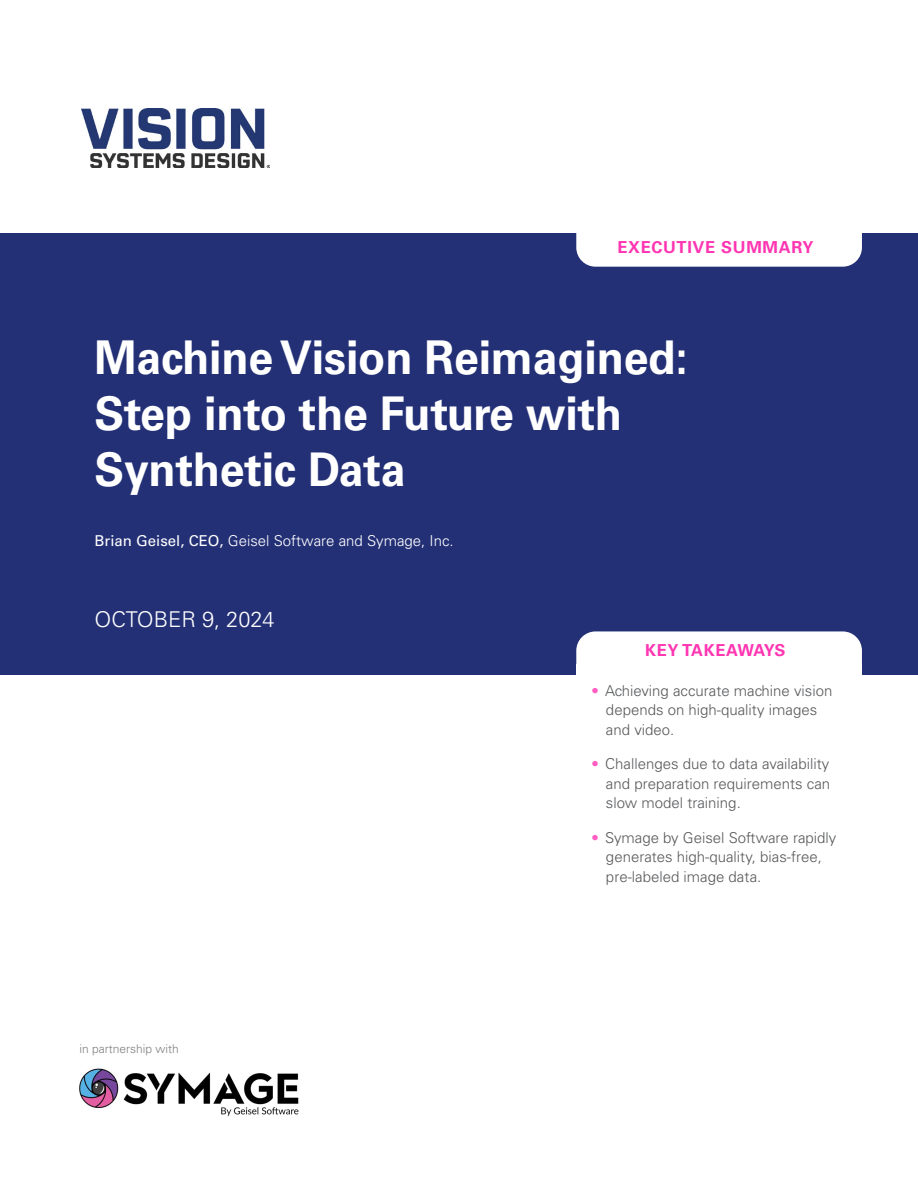
<style>
.page{position:relative;width:918px;height:1188px;background:#fff}
.page>*{position:absolute;margin:0;border:0;box-sizing:border-box;transform-origin:0 0}
.t1{font:700 46.5px/55.8px "Univers LT Std";letter-spacing:-.005em;color:#fff;scale:.96 1}
.t2{font:300 21.75px "Univers LT Std";color:#fff}
.t3{font:700 16.5px "Univers LT Std";letter-spacing:.04em;color:#ff35b2}
.t4{font:700 16.5px "Univers LT Std";letter-spacing:.01em;color:#ff35b2}
.t5{font:300 15px/19.5px "Univers LT Std";color:#58595b}
.t6{font:300 15px "Univers LT Std";color:#fff}
.t7{font:300 12px "Univers LT Std";color:#807f83}
.s1{font-weight:400}
.s2{font-weight:400;color:#ff5dc1}
</style>
<div class="page">
<div style="left:0;top:233px;width:917px;height:442px;background:#243076"></div>
<div style="left:576px;top:664px;width:286px;height:137px;background:#fff"></div>
<div style="left:576px;top:233px;width:286px;height:34px;background:#fff"></div>
<div style="left:576px;top:631px;width:286px;height:33px;background:#fff"></div>
<img style="left:79px;top:1068px;width:220px;height:48px">
<img style="left:82px;top:108px;width:188px;height:59px">
<p class="t3" style="left:617px;top:238px;width:197px">EXECUTIVE SUMMARY</p>
<h1 class="t1" style="left:94px;top:331px;width:620px">Machine Vision Reimagined:<br>Step into the Future with<br>Synthetic Data</h1>
<p class="t6" style="left:94px;top:532px;width:361px"><span class="s1">Brian Geisel, CEO,</span> Geisel Software and Symage, Inc.</p>
<h2 class="t2" style="left:95px;top:607px;width:182px">OCTOBER 9, 2024</h2>
<p class="t7" style="left:79px;top:1042px;width:101px">in partnership with</p>
<p class="t4" style="left:645px;top:641px;width:142px">KEY TAKEAWAYS</p>
<p class="t5" style="left:606px;top:681px;width:228px;text-indent:-14px"><span class="s2">•</span> Achieving accurate machine vision depends on high-quality images and video.</p>
<p class="t5" style="left:606px;top:754px;width:226px;text-align:justify;text-indent:-14px"><span class="s2">•</span> Challenges due to data availability and preparation requirements can slow model training.</p>
<p class="t5" style="left:606px;top:828px;width:232px;text-indent:-14px"><span class="s2">•</span> Symage by Geisel Software rapidly generates high-quality, bias-free, pre-labeled image data.</p>
</div>
